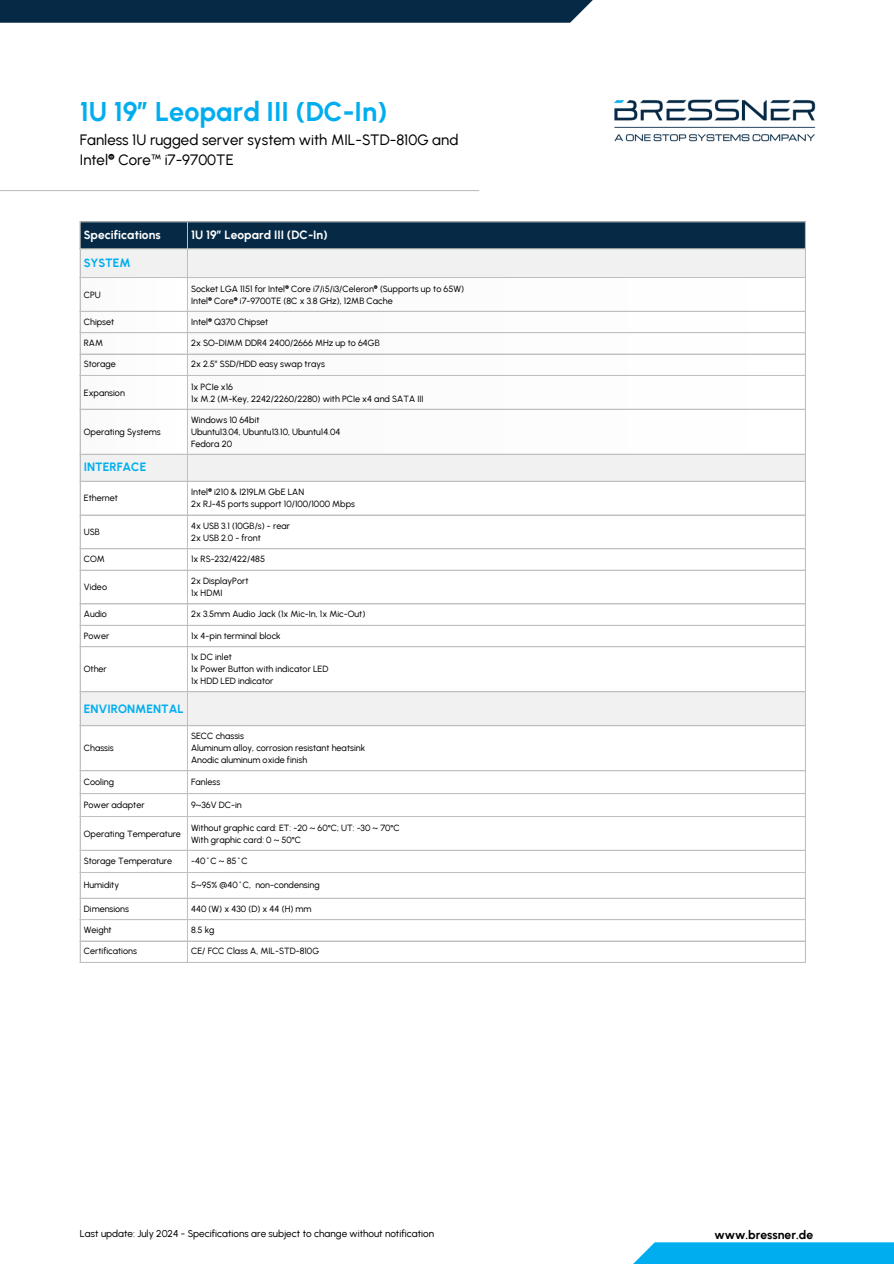
<style>
.page{position:relative;width:894px;height:1264px;background:#fff}
.page>*{position:absolute;margin:0;border:0;box-sizing:border-box;transform-origin:0 0}
.t1{font:700 27px "Urbanist";color:#00aeef}
.t2{font:15px/20.2px "Urbanist";color:#000}
.t3{font:700 12.15px "Urbanist";color:#000}
.t4{font:700 12px "Urbanist";color:#fff}
.t5{font:700 12px "Urbanist";color:#00aeef}
.t6{font:9.9px "Urbanist";color:#000}
.t7{font:9px "Urbanist";color:#000}
</style>
<div class="page">
<img style="left:614px;top:99px;width:202px;height:43px">
<div style="left:0;top:0;width:605px;height:23px;background:#062a45"></div>
<hr style="left:0;top:190px;width:479px;height:1px;background:#bfc1c0">
<div style="left:619px;top:1242px;width:274px;height:21px;background:#00aeef"></div>
<div style="left:81px;top:222px;width:723px;height:26px;background:#062a45"></div>
<svg style="left:81px;top:249px;width:723px;height:476px"></svg>
<div style="left:80px;top:277px;width:108px;height:34px;background:#fff"></div>
<div style="left:187px;top:277px;width:618px;height:34px;background:#fff"></div>
<div style="left:80px;top:311px;width:108px;height:22px;background:#fff"></div>
<div style="left:187px;top:311px;width:618px;height:22px;background:#fff"></div>
<div style="left:80px;top:332px;width:108px;height:22px;background:#fff"></div>
<div style="left:187px;top:332px;width:618px;height:22px;background:#fff"></div>
<div style="left:80px;top:354px;width:108px;height:22px;background:#fff"></div>
<div style="left:187px;top:354px;width:618px;height:22px;background:#fff"></div>
<div style="left:80px;top:375px;width:108px;height:34px;background:#fff"></div>
<div style="left:187px;top:375px;width:618px;height:34px;background:#fff"></div>
<div style="left:80px;top:409px;width:108px;height:45px;background:#fff"></div>
<div style="left:187px;top:409px;width:618px;height:45px;background:#fff"></div>
<hr style="left:80px;top:222px;width:1px;height:740px;background:#bfc1c0">
<hr style="left:187px;top:222px;width:1px;height:740px;background:#bfc1c0">
<hr style="left:804px;top:222px;width:1px;height:740px;background:#bfc1c0">
<hr style="left:80px;top:221px;width:725px;height:1px;background:#bfc1c0">
<hr style="left:80px;top:248px;width:725px;height:1px;background:#bfc1c0">
<hr style="left:80px;top:277px;width:725px;height:1px;background:#bfc1c0">
<hr style="left:80px;top:311px;width:725px;height:1px;background:#bfc1c0">
<hr style="left:80px;top:332px;width:725px;height:1px;background:#bfc1c0">
<hr style="left:80px;top:354px;width:725px;height:1px;background:#bfc1c0">
<hr style="left:80px;top:375px;width:725px;height:1px;background:#bfc1c0">
<hr style="left:80px;top:409px;width:725px;height:1px;background:#bfc1c0">
<hr style="left:80px;top:454px;width:725px;height:1px;background:#bfc1c0">
<hr style="left:80px;top:481px;width:725px;height:1px;background:#bfc1c0">
<hr style="left:80px;top:514px;width:725px;height:1px;background:#bfc1c0">
<hr style="left:80px;top:548px;width:725px;height:1px;background:#bfc1c0">
<hr style="left:80px;top:570px;width:725px;height:1px;background:#bfc1c0">
<hr style="left:80px;top:603px;width:725px;height:1px;background:#bfc1c0">
<hr style="left:80px;top:625px;width:725px;height:1px;background:#bfc1c0">
<hr style="left:80px;top:646px;width:725px;height:1px;background:#bfc1c0">
<hr style="left:80px;top:691px;width:725px;height:1px;background:#bfc1c0">
<hr style="left:80px;top:725px;width:725px;height:1px;background:#bfc1c0">
<hr style="left:80px;top:770px;width:725px;height:1px;background:#bfc1c0">
<hr style="left:80px;top:793px;width:725px;height:1px;background:#bfc1c0">
<hr style="left:80px;top:816px;width:725px;height:1px;background:#bfc1c0">
<hr style="left:80px;top:850px;width:725px;height:1px;background:#bfc1c0">
<hr style="left:80px;top:872px;width:725px;height:1px;background:#bfc1c0">
<hr style="left:80px;top:898px;width:725px;height:1px;background:#bfc1c0">
<hr style="left:80px;top:919px;width:725px;height:1px;background:#bfc1c0">
<hr style="left:80px;top:940px;width:725px;height:1px;background:#bfc1c0">
<hr style="left:80px;top:962px;width:725px;height:1px;background:#bfc1c0">
<h2 class="t1" style="left:80px;top:96px;width:309px">1U 19″ Leopard III (DC-In)</h2>
<p class="t2" style="left:80px;top:129px;width:380px">Fanless 1U rugged server system with MIL-STD-810G and<br>Intel® Core™ i7-9700TE</p>
<p class="t4" style="left:84px;top:228px;width:78px">Specifications</p>
<p class="t4" style="left:191px;top:228px;width:138px">1U 19″ Leopard III (DC-In)</p>
<p class="t5" style="left:84px;top:255px;width:48px">SYSTEM</p>
<p class="t7" style="left:84px;top:289px;width:19px">CPU</p>
<p class="t7" style="left:191px;top:283px;width:274px">Socket LGA 1151 for Intel® Core i7/i5/i3/Celeron® (Supports up to 65W)</p>
<p class="t7" style="left:191px;top:295px;width:203px">Intel® Core® i7-9700TE (8C x 3.8 GHz), 12MB Cache</p>
<p class="t7" style="left:84px;top:316px;width:32px">Chipset</p>
<p class="t7" style="left:191px;top:316px;width:79px">Intel® Q370 Chipset</p>
<p class="t7" style="left:84px;top:337px;width:21px">RAM</p>
<p class="t7" style="left:191px;top:337px;width:190px">2x SO-DIMM DDR4 2400/2666 MHz up to 64GB</p>
<p class="t7" style="left:84px;top:359px;width:34px">Storage</p>
<p class="t7" style="left:191px;top:359px;width:135px">2x 2.5” SSD/HDD easy swap trays</p>
<p class="t7" style="left:84px;top:387px;width:42px">Expansion</p>
<p class="t7" style="left:191px;top:381px;width:44px">1x PCIe x16</p>
<p class="t7" style="left:191px;top:393px;width:234px">1x M.2 (M-Key, 2242/2260/2280) with PCIe x4 and SATA III</p>
<p class="t7" style="left:84px;top:426px;width:78px">Operating Systems</p>
<p class="t5" style="left:84px;top:460px;width:64px">INTERFACE</p>
<p class="t7" style="left:84px;top:493px;width:36px">Ethernet</p>
<p class="t7" style="left:84px;top:526px;width:17px">USB</p>
<p class="t7" style="left:191px;top:414px;width:70px">Windows 10 64bit</p>
<p class="t7" style="left:191px;top:426px;width:151px">Ubuntu13.04, Ubuntu13.10, Ubuntu14.04</p>
<p class="t7" style="left:191px;top:438px;width:42px">Fedora 20</p>
<p class="t7" style="left:191px;top:487px;width:114px">Intel® i210 &amp; I219LM GbE LAN</p>
<p class="t7" style="left:191px;top:499px;width:165px">2x RJ-45 ports support 10/100/1000 Mbps</p>
<p class="t7" style="left:191px;top:520px;width:100px">4x USB 3.1 (10GB/s) - rear</p>
<p class="t7" style="left:191px;top:532px;width:71px">2x USB 2.0 - front</p>
<p class="t7" style="left:84px;top:553px;width:23px">COM</p>
<p class="t7" style="left:191px;top:553px;width:75px">1x RS-232/422/485</p>
<p class="t7" style="left:84px;top:581px;width:25px">Video</p>
<p class="t7" style="left:191px;top:575px;width:59px">2x DisplayPort</p>
<p class="t7" style="left:191px;top:587px;width:33px">1x HDMI</p>
<p class="t7" style="left:84px;top:608px;width:25px">Audio</p>
<p class="t7" style="left:191px;top:608px;width:176px">2x 3.5mm Audio Jack (1x Mic-In, 1x Mic-Out)</p>
<p class="t7" style="left:84px;top:630px;width:27px">Power</p>
<p class="t7" style="left:191px;top:630px;width:91px">1x 4-pin terminal block</p>
<p class="t7" style="left:84px;top:663px;width:24px">Other</p>
<p class="t7" style="left:191px;top:651px;width:42px">1x DC inlet</p>
<p class="t7" style="left:191px;top:663px;width:139px">1x Power Button with indicator LED</p>
<p class="t7" style="left:191px;top:675px;width:84px">1x HDD LED indicator</p>
<p class="t5" style="left:84px;top:701px;width:101px">ENVIRONMENTAL</p>
<p class="t7" style="left:84px;top:742px;width:31px">Chassis</p>
<p class="t7" style="left:191px;top:730px;width:54px">SECC chassis</p>
<p class="t7" style="left:191px;top:742px;width:175px">Aluminum alloy, corrosion resistant heatsink</p>
<p class="t7" style="left:191px;top:754px;width:117px">Anodic aluminum oxide finish</p>
<p class="t7" style="left:84px;top:776px;width:32px">Cooling</p>
<p class="t7" style="left:191px;top:776px;width:31px">Fanless</p>
<p class="t7" style="left:84px;top:799px;width:62px">Power adapter</p>
<p class="t7" style="left:191px;top:799px;width:52px">9~36V DC-in</p>
<p class="t7" style="left:84px;top:828px;width:99px">Operating Temperature</p>
<p class="t7" style="left:191px;top:822px;width:210px">Without graphic card: ET: -20 ~ 60°C; UT: -30 ~ 70°C</p>
<p class="t7" style="left:191px;top:834px;width:111px">With graphic card: 0 ~ 50°C</p>
<p class="t7" style="left:84px;top:855px;width:90px">Storage Temperature</p>
<p class="t7" style="left:191px;top:855px;width:58px">-40˚C ~ 85˚C</p>
<p class="t7" style="left:84px;top:879px;width:37px">Humidity</p>
<p class="t7" style="left:191px;top:879px;width:130px">5~95% @40˚C, non-condensing</p>
<p class="t7" style="left:84px;top:903px;width:47px">Dimensions</p>
<p class="t7" style="left:191px;top:903px;width:122px">440 (W) x 430 (D) x 44 (H) mm</p>
<p class="t7" style="left:84px;top:924px;width:29px">Weight</p>
<p class="t7" style="left:191px;top:924px;width:25px">8.5 kg</p>
<p class="t7" style="left:84px;top:945px;width:54px">Certifications</p>
<h3 class="t7" style="left:191px;top:945px;width:129px">CE/ FCC Class A, MIL-STD-810G</h3>
<p class="t6" style="left:80px;top:1227px;width:355px">Last update: July 2024 - Specifications are subject to change without notification</p>
<p class="t3" style="left:714px;top:1227px;width:100px">www.bressner.de</p>
</div>
